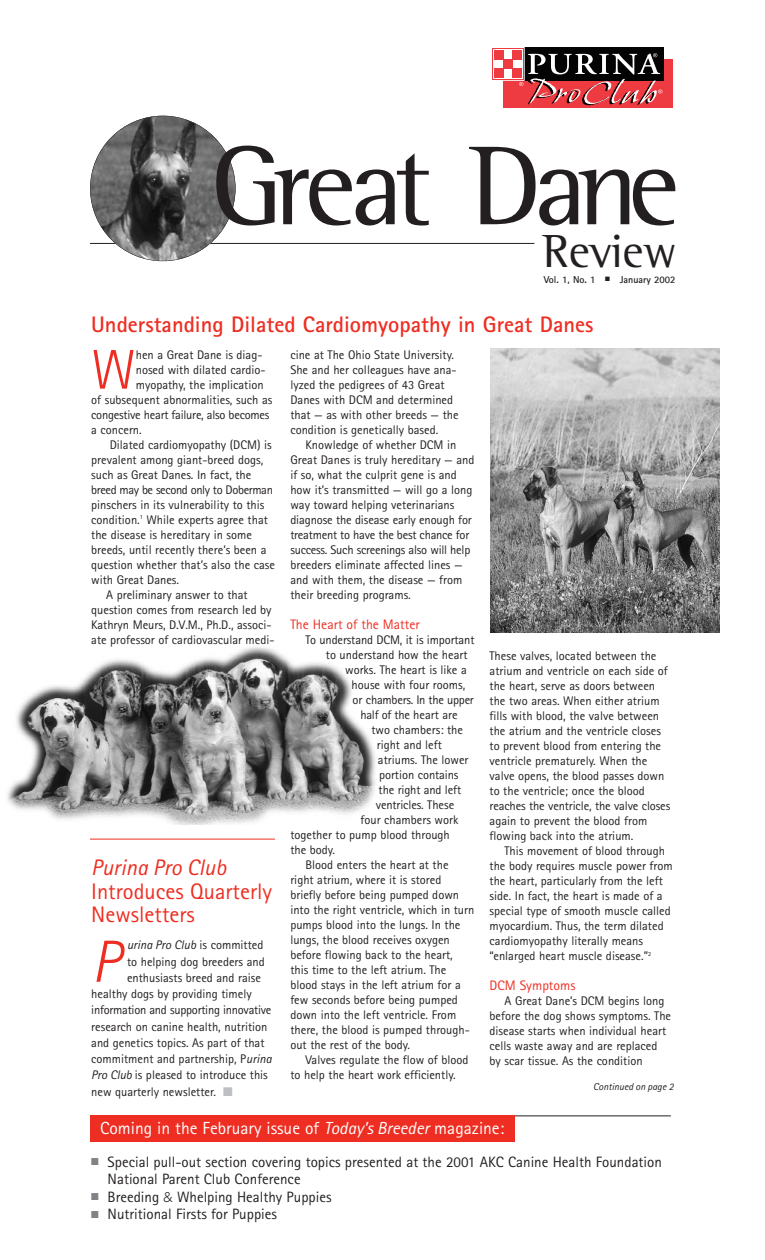
<style>
.page{position:relative;width:765px;height:1260px;background:#fff}
.page>*{position:absolute;margin:0;border:0;box-sizing:border-box;transform-origin:0 0}
.t1{font:115px "Rotis Semi Serif";letter-spacing:-.09em;color:#231f20}
.t2{font:italic 300 59.62px "Rotis Sans Serif";color:#ee2e22}
.t3{font:300 56px "Rotis Sans Serif";color:#ee2e22}
.t4{font:47.5px "Rotis Semi Serif";color:#231f20}
.t5{font:700 22.5px "Rotis Sans Serif";color:#ee2e22}
.t6{font:22.5px/23.8px "Rotis Sans Serif";color:#ee2e22}
.t7{font:italic 22.5px "Rotis Sans Serif";color:#ee2e22}
.t8{font:17.5px "Rotis Sans Serif";color:#fff}
.t9{font:15px/17.5px "Rotis Sans Serif";color:#231f20}
.t10{font:13.75px "Rotis Sans Serif";color:#ee2e22}
.t11{font:12.5px/15px "Rotis Sans Serif";color:#231f20}
.t12{font:12.5px "Rotis Sans Serif";letter-spacing:-.02em;color:#231f20}
.t13{font:12.5px "Rotis Sans Serif";letter-spacing:-.03em;color:#231f20}
.t14{font:italic 12.5px "Rotis Sans Serif";color:#231f20}
.t15{font:700 10px "Rotis Sans Serif";color:#231f20}
.t16{font:italic 10px "Rotis Sans Serif";color:#231f20}
.s1{font-style:normal}
.s2{font-style:italic}
.s3{color:#bdbec1}
.s4{color:#808285}
.s5{font-family:"Gill Sans";font-weight:300}
</style>
<div class="page">
<img style="left:7px;top:647px;width:369px;height:178px">
<hr style="left:90px;top:1116px;width:581px;height:1px;background:#231f20">
<div style="left:503px;top:59px;width:170px;height:49px;background:#ee3a41"></div>
<div style="left:525px;top:47px;width:139px;height:34px;background:#030303"></div>
<svg style="left:519px;top:53px;width:143px;height:52px"></svg>
<svg style="left:503px;top:47px;width:22px;height:34px"></svg>
<div style="left:492px;top:48px;width:31px;height:32px;background:#fff"></div>
<svg style="left:494px;top:50px;width:28px;height:28px"></svg>
<div style="left:512px;top:68px;width:9px;height:9px;background:#ee3a41"></div>
<div style="left:512px;top:50px;width:9px;height:9px;background:#ee3a41"></div>
<div style="left:494px;top:68px;width:9px;height:9px;background:#ee3a41"></div>
<div style="left:494px;top:50px;width:9px;height:9px;background:#ee3a41"></div>
<div style="left:503px;top:59px;width:9px;height:9px;background:#ee3a41"></div>
<hr style="left:90px;top:243px;width:444px;height:1px;background:#231f20">
<img style="left:90px;top:116px;width:145px;height:145px;border-radius:50%">
<div style="left:90px;top:1115px;width:424px;height:27px;background:#ee2e22"></div>
<hr style="left:90px;top:839px;width:185px;height:1px;background:#ee2e22">
<img style="left:490px;top:349px;width:230px;height:283px">
<h1 class="t1" style="left:211px;top:144px;width:470px">Great Dane</h1>
<h3 class="t4" style="left:542px;top:234px;width:135px">Review</h3>
<p class="t15" style="left:544px;top:276px;width:133px">Vol. 1, No. 1 ■ January 2002</p>
<h3 class="t5" style="left:91px;top:316px;width:504px">Understanding Dilated Cardiomyopathy in Great Danes</h3>
<h3 class="t3" style="left:91px;top:350px;width:46px">W</h3>
<p class="t11" style="left:136px;top:348px;width:128px">hen a Great Dane is diag-</p>
<p class="t11" style="left:136px;top:363px;width:131px">nosed with dilated cardio-</p>
<p class="t11" style="left:136px;top:378px;width:129px">myopathy, the implication</p>
<p class="t11" style="left:91px;top:393px;width:183px">of subsequent abnormalities, such as</p>
<p class="t12" style="left:91px;top:410px;width:180px">congestive heart failure, also becomes</p>
<p class="t11" style="left:91px;top:423px;width:52px">a concern.</p>
<p class="t11" style="left:110px;top:438px;width:164px">Dilated cardiomyopathy (DCM) is</p>
<p class="t11" style="left:91px;top:453px;width:174px">prevalent among giant-breed dogs,</p>
<p class="t11" style="left:91px;top:468px;width:162px">such as Great Danes. In fact, the</p>
<p class="t13" style="left:91px;top:485px;width:183px">breed may be second only to Doberman</p>
<p class="t11" style="left:91px;top:498px;width:175px">pinschers in its vulnerability to this</p>
<p class="t11" style="left:91px;top:513px;width:178px">condition.<sup>1</sup> While experts agree that</p>
<p class="t11" style="left:91px;top:528px;width:162px">the disease is hereditary in some</p>
<p class="t11" style="left:91px;top:543px;width:177px">breeds, until recently there’s been a</p>
<p class="t11" style="left:91px;top:558px;width:185px">question whether that’s also the case</p>
<p class="t11" style="left:91px;top:573px;width:89px">with Great Danes.</p>
<p class="t11" style="left:106px;top:588px;width:143px">A preliminary answer to that</p>
<p class="t11" style="left:91px;top:603px;width:182px">question comes from research led by</p>
<p class="t11" style="left:91px;top:618px;width:182px">Kathryn Meurs, D.V.M., Ph.D., associ-</p>
<p class="t11" style="left:91px;top:633px;width:185px">ate professor of cardiovascular medi-</p>
<h3 class="t7" style="left:91px;top:859px;width:137px">Purina Pro Club</h3>
<h3 class="t6" style="left:91px;top:881px;width:182px">Introduces Quarterly<br>Newsletters</h3>
<h2 class="t2" style="left:91px;top:941px;width:30px">P</h2>
<p class="t14" style="left:127px;top:941px;width:138px">urina Pro Club <span class="s1">is committed</span></p>
<p class="t11" style="left:127px;top:955px;width:139px">to helping dog breeders and</p>
<p class="t11" style="left:127px;top:971px;width:135px">enthusiasts breed and raise</p>
<p class="t11" style="left:91px;top:988px;width:162px">healthy dogs by providing timely</p>
<p class="t12" style="left:91px;top:1006px;width:182px">information and supporting innovative</p>
<p class="t11" style="left:91px;top:1020px;width:178px">research on canine health, nutrition</p>
<p class="t11" style="left:91px;top:1036px;width:175px">and genetics topics. As part of that</p>
<p class="t11" style="left:91px;top:1053px;width:182px">commitment and partnership, P<span class="s2">urina</span></p>
<p class="t11" style="left:91px;top:1069px;width:178px"><span class="s2">Pro Club</span> is pleased to introduce this</p>
<p class="t11" style="left:91px;top:1085px;width:143px">new quarterly newsletter. <span class="s3">■</span></p>
<p class="t11" style="left:290px;top:348px;width:170px">cine at The Ohio State University.<br>She and her colleagues have ana&shy;lyzed the pedigrees of 43 Great<br>Danes with DCM and determined that — as with other breeds — the condition is genetically based.</p>
<p class="t11" style="left:290px;top:438px;width:186px;text-indent:15px">Knowledge of whether DCM in Great Danes is truly hereditary — and if so, what the culprit gene is and how it’s transmitted — will go a long way toward helping veterinarians diagnose the disease early enough for treatment to have the best chance for success. Such screenings also will help breeders eliminate affected lines — and with them, the disease — from their breeding programs.</p>
<p class="t10" style="left:290px;top:619px;width:131px">The Heart of the Matter</p>
<p class="t11" style="left:305px;top:633px;width:171px">To understand DCM, it is important</p>
<p class="t11" style="left:326px;top:648px;width:143px">to understand how the heart</p>
<p class="t11" style="left:345px;top:663px;width:123px">works. The heart is like a</p>
<p class="t11" style="left:351px;top:678px;width:115px">house with four rooms,</p>
<p class="t12" style="left:352px;top:695px;width:123px">or chambers. In the upper</p>
<p class="t11" style="left:360px;top:708px;width:99px">half of the heart are</p>
<p class="t11" style="left:371px;top:723px;width:93px">two chambers: the</p>
<p class="t11" style="left:377px;top:738px;width:67px">right and left</p>
<p class="t11" style="left:378px;top:753px;width:92px">atriums. The lower</p>
<p class="t11" style="left:379px;top:768px;width:81px">portion contains</p>
<p class="t11" style="left:379px;top:783px;width:84px">the right and left</p>
<p class="t11" style="left:376px;top:798px;width:80px">ventricles. These</p>
<p class="t11" style="left:361px;top:813px;width:99px">four chambers work</p>
<p class="t11" style="left:290px;top:828px;width:161px">together to pump blood through</p>
<p class="t11" style="left:290px;top:843px;width:46px">the body.</p>
<p class="t11" style="left:305px;top:858px;width:145px">Blood enters the heart at the</p>
<p class="t11" style="left:290px;top:873px;width:153px">right atrium, where it is stored</p>
<p class="t11" style="left:290px;top:888px;width:170px">briefly before being pumped down</p>
<p class="t11" style="left:290px;top:903px;width:186px">into the right ventricle, which in turn</p>
<p class="t11" style="left:290px;top:918px;width:172px">pumps blood into the lungs. In the</p>
<p class="t11" style="left:290px;top:933px;width:161px">lungs, the blood receives oxygen</p>
<p class="t11" style="left:290px;top:948px;width:164px">before flowing back to the heart,</p>
<p class="t11" style="left:290px;top:963px;width:158px">this time to the left atrium. The</p>
<p class="t11" style="left:290px;top:978px;width:172px">blood stays in the left atrium for a</p>
<p class="t11" style="left:290px;top:993px;width:169px">few seconds before being pumped</p>
<p class="t11" style="left:290px;top:1008px;width:167px">down into the left ventricle. From</p>
<p class="t11" style="left:290px;top:1023px;width:181px">there, the blood is pumped through-</p>
<p class="t11" style="left:290px;top:1038px;width:121px">out the rest of the body.</p>
<p class="t11" style="left:305px;top:1053px;width:165px">Valves regulate the flow of blood</p>
<p class="t11" style="left:290px;top:1068px;width:167px">to help the heart work efficiently.</p>
<p class="t11" style="left:490px;top:649px;width:182px">These valves, located between the atrium and ventricle on each side of the heart, serve as doors between the two areas. When either atrium fills with blood, the valve between the atrium and the ventricle closes to prevent blood from entering the ventricle prematurely. When the valve opens, the blood passes down to the ventricle; once the blood reaches the ventricle, the valve closes again to prevent the blood from flowing back into the atrium.</p>
<p class="t11" style="left:490px;top:844px;width:185px;text-indent:15px">This movement of blood through the body requires muscle power from the heart, particularly from the left side. In fact, the heart is made of a special type of smooth muscle called myocardium. Thus, the term dilated cardiomyopathy literally means “enlarged heart muscle disease.”<sup>2</sup></p>
<p class="t10" style="left:490px;top:980px;width:87px">DCM Symptoms</p>
<p class="t11" style="left:490px;top:994px;width:183px;text-indent:15px">A Great Dane’s DCM begins long before the dog shows symptoms. The disease starts when individual heart cells waste away and are replaced by scar tissue. As the condition</p>
<p class="t16" style="left:593px;top:1083px;width:82px">Continued on page 2</p>
<h3 class="t8" style="left:100px;top:1122px;width:406px">Coming in the February issue of <span class="s2">Today’s Breeder</span> magazine:</h3>
<p class="t9" style="left:108px;top:1154px;width:556px;text-indent:-16px"><span class="s4">■</span> Special pull-out section covering topics presented at the 2001 AKC Canine Health Foundation<br>National Parent Club Conference</p>
<p class="t9" style="left:91px;top:1189px;width:242px"><span class="s4">■</span> Breeding <span class="s5">&amp;</span> Whelping Healthy Puppies</p>
<p class="t9" style="left:91px;top:1207px;width:187px"><span class="s4">■</span> Nutritional Firsts for Puppies</p>
</div>
